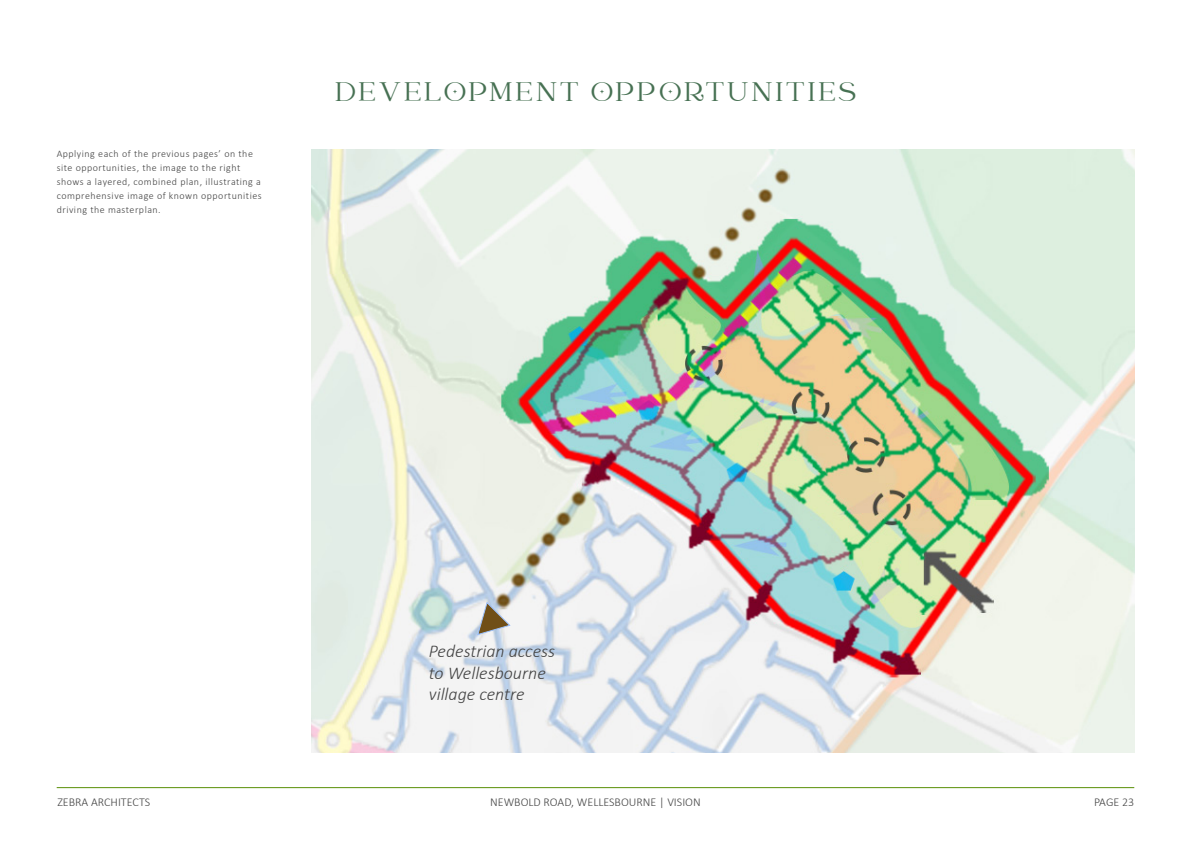
<style>
.page{position:relative;width:1191px;height:842px;background:#fff}
.page>*{position:absolute;margin:0;border:0;box-sizing:border-box;transform-origin:0 0}
.t1{font:30px "John Mayer";letter-spacing:.1em;color:#477153}
.t2{font:italic 300 18px/21.6px "Calibri";color:#434343}
.t3{font:300 12px "Calibri";color:#434343}
.t4{font:300 10px/14px "Calibri";letter-spacing:.05em;color:#434343}
</style>
<div class="page">
<hr style="left:57px;top:787px;width:1077px;height:1px;background:#598f06">
<img style="left:312px;top:149px;width:822px;height:604px">
<svg style="left:476px;top:601px;width:35px;height:35px"></svg>
<p class="t4" style="left:57px;top:146px;width:206px">Applying each of the previous pages’ on the site opportunities, the image to the right shows a layered, combined plan, illustrating a comprehensive image of known opportunities driving the masterplan.</p>
<h1 class="t1" style="left:335px;top:75px;width:522px">DEVELOPMENT OPPORTUNITIES</h1>
<h2 class="t2" style="left:429px;top:640px;width:128px">Pedestrian access to Wellesbourne village centre</h2>
<p class="t3" style="left:57px;top:794px;width:94px">ZEBRA ARCHITECTS</p>
<p class="t3" style="left:490px;top:794px;width:212px">NEWBOLD ROAD, WELLESBOURNE | VISION</p>
<p class="t3" style="left:1094px;top:794px;width:42px">PAGE 23</p>
</div>
